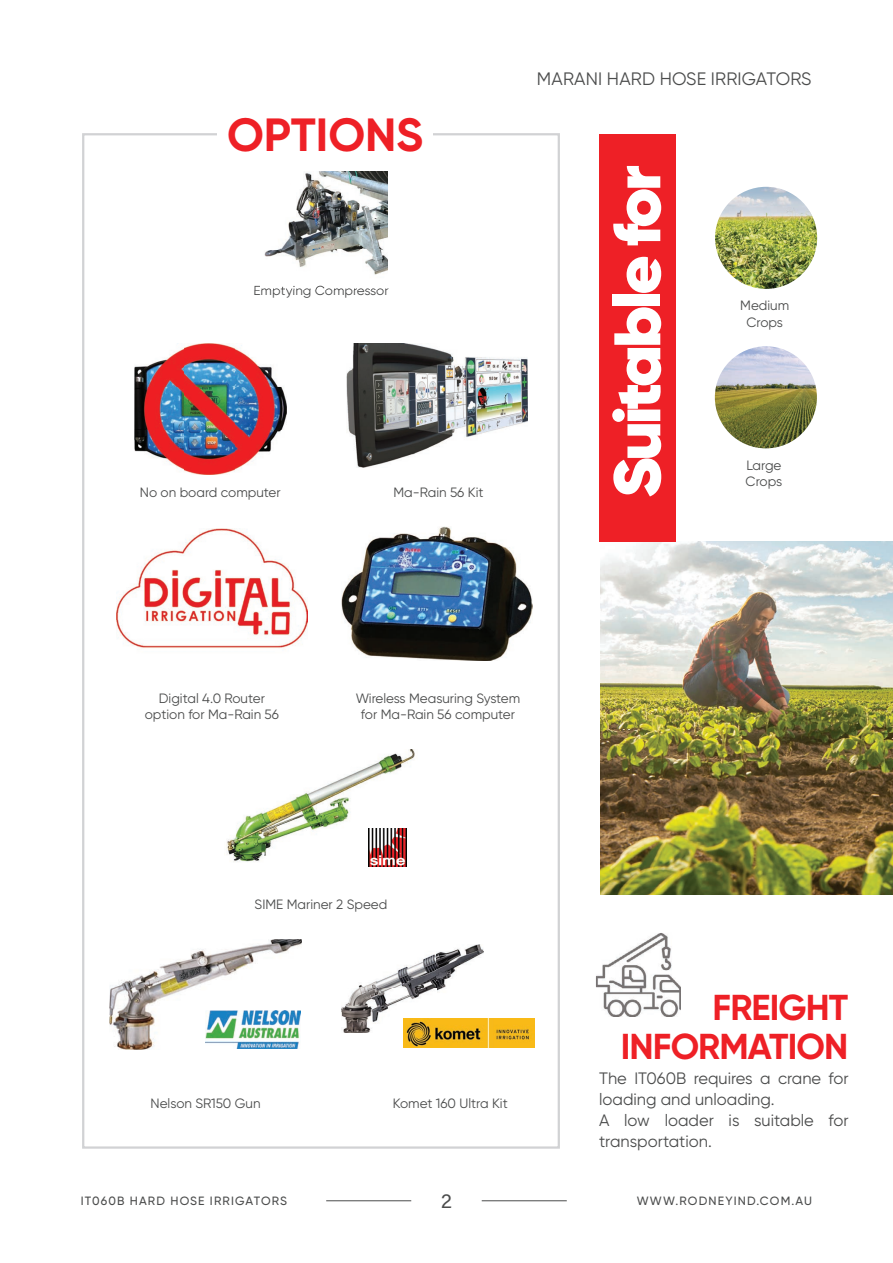
<style>
.page{position:relative;width:893px;height:1263px;background:#fff}
.page>*{position:absolute;margin:0;border:0;box-sizing:border-box;transform-origin:0 0}
.t1{font:900 65.7px "Gilroy";letter-spacing:-.05em;color:#fff;scale:1.05 1}
.t2{font:700 46.5px "Gilroy";color:#ee2026}
.t3{font:700 36px/39px "Gilroy";letter-spacing:-.025em;color:#ee2026;text-align:right}
.t4{font:19.5px "Acumin Pro";color:#4b4c4c}
.t5{font:18px "Gilroy";letter-spacing:.01em;color:#4b4c4c}
.t6{font:16.5px/21px "Gilroy";color:#4b4c4c}
.t7{font:13.5px/16.2px "Gilroy";color:#4b4c4c;text-align:center}
.t8{font:500 12px "Gilroy";letter-spacing:.1em;color:#4b4c4c}
</style>
<div class="page">
<hr style="left:482px;top:1200px;width:85px;height:1px;background:#4b4c4c">
<hr style="left:326px;top:1200px;width:85px;height:1px;background:#4b4c4c">
<img style="left:596px;top:933px;width:85px;height:61px">
<img style="left:603px;top:994px;width:78px;height:23px">
<svg style="left:82px;top:133px;width:478px;height:1016px"></svg>
<img style="left:134px;top:344px;width:152px;height:130px">
<div style="left:217px;top:114px;width:216px;height:45px;background:#fff"></div>
<img style="left:347px;top:344px;width:181px;height:123px">
<img style="left:109px;top:939px;width:193px;height:111px">
<img style="left:206px;top:1010px;width:94px;height:38px">
<img style="left:342px;top:944px;width:141px;height:89px">
<img style="left:403px;top:1018px;width:131px;height:30px">
<img style="left:250px;top:172px;width:138px;height:78px">
<img style="left:250px;top:250px;width:46px;height:39px">
<img style="left:296px;top:250px;width:92px;height:36px">
<img style="left:255px;top:286px;width:133px;height:3px">
<img style="left:225px;top:750px;width:193px;height:116px">
<img style="left:369px;top:829px;width:37px;height:38px">
<img style="left:715px;top:187px;width:102px;height:102px;border-radius:51px">
<img style="left:600px;top:542px;width:293px;height:352px">
<div style="left:599px;top:134px;width:77px;height:408px;background:#ee2026"></div>
<img style="left:715px;top:346px;width:102px;height:102px;border-radius:51px">
<h2 class="t2" style="left:227px;top:106px;width:197px">OPTIONS</h2>
<p class="t7" style="left:253px;top:282px;width:137px">Emptying Compressor</p>
<p class="t7" style="left:140px;top:484px;width:142px">No on board computer</p>
<p class="t7" style="left:393px;top:484px;width:92px">Ma-Rain 56 Kit</p>
<h3 class="t5" style="left:538px;top:67px;width:276px">MARANI HARD HOSE IRRIGATORS</h3>
<h1 class="t1" style="left:596px;top:498px;width:318px;rotate:-90deg">Suitable for</h1>
<p class="t7" style="left:740px;top:297px;width:51px">Medium<br>Crops</p>
<p class="t7" style="left:746px;top:457px;width:38px;text-align:left">Large<br>Crops</p>
<p class="t7" style="left:145px;top:690px;width:136px">Digital 4.0 Router option for Ma-Rain 56</p>
<p class="t7" style="left:356px;top:690px;width:166px">Wireless Measuring System for Ma-Rain 56 computer</p>
<p class="t7" style="left:255px;top:896px;width:134px">SIME Mariner 2 Speed</p>
<p class="t7" style="left:151px;top:1095px;width:112px">Nelson SR150 Gun</p>
<p class="t7" style="left:393px;top:1095px;width:116px">Komet 160 Ultra Kit</p>
<h3 class="t3" style="left:621px;top:987px;width:229px">FREIGHT<br>INFORMATION</h3>
<p class="t6" style="left:599px;top:1067px;width:251px">The IT060B requires a crane for loading and unloading.<br>A low loader is suitable for transportation.</p>
<p class="t8" style="left:82px;top:1193px;width:142px">THE IRRIGATOR BOOK</p>
<h3 class="t4" style="left:436px;top:1186px;width:24px">95</h3>
<p class="t8" style="left:638px;top:1193px;width:177px">WWW.RODNEYIND.COM.AU</p>
<p class="t8" style="left:81px;top:1194px;width:208px">IT060B HARD HOSE IRRIGATORS</p>
<h3 class="t4" style="left:441px;top:1187px;width:12px">2</h3>
</div>
